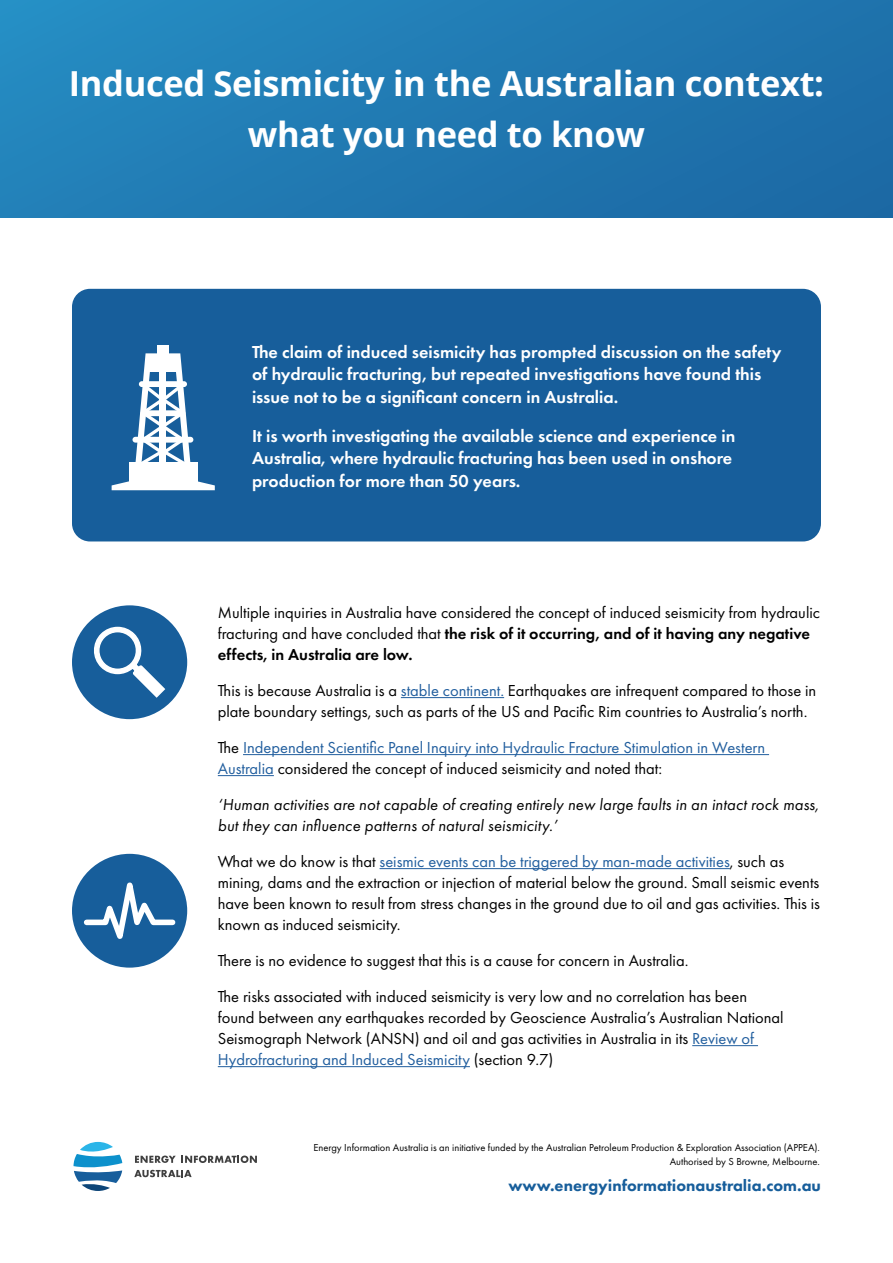
<style>
.page{position:relative;width:893px;height:1263px;background:#fff}
.page>*{position:absolute;margin:0;border:0;box-sizing:border-box;transform-origin:0 0}
.t1{font:700 34.5px/51px "Open Sans";letter-spacing:-.01em;color:#fff;text-align:center}
.t2{font:600 18px/22.5px "Futura PT";color:#fff}
.t3{font:16.5px/21px "Futura PT";color:#000}
.t4{font:16.5px/21px "Futura PT";color:#215e9e}
.t5{font:italic 16.5px/21px "Futura PT";letter-spacing:.01em;color:#000}
.t6{font:800 16.5px "Futura PT";color:#175e9b}
.t7{font:10.5px/13.5px "Futura PT";color:#000;text-align:right}
.s1{font-weight:600}
.s2{color:#215e9e}
.s3{color:#000}
</style>
<div class="page">
<div style="left:72px;top:289px;width:749px;height:252px;background:#175e9b;border-radius:18px"></div>
<div style="left:0;top:0;width:893px;height:217px;background:linear-gradient(to right,#2588be,#1d6ca7)"></div>
<svg style="left:74px;top:1142px;width:48px;height:49px"></svg>
<svg style="left:135px;top:1155px;width:122px;height:8px"></svg>
<svg style="left:134px;top:1170px;width:58px;height:7px"></svg>
<hr style="left:401px;top:697px;width:103px;height:1px;background:#215e9e">
<hr style="left:243px;top:754px;width:526px;height:1px;background:#215e9e">
<hr style="left:218px;top:775px;width:56px;height:1px;background:#215e9e">
<hr style="left:380px;top:868px;width:350px;height:1px;background:#215e9e">
<hr style="left:692px;top:1045px;width:66px;height:1px;background:#215e9e">
<hr style="left:218px;top:1066px;width:252px;height:1px;background:#215e9e">
<svg style="left:72px;top:854px;width:115px;height:114px"></svg>
<div style="left:157px;top:345px;width:11px;height:12px;background:#fff"></div>
<svg style="left:112px;top:353px;width:103px;height:137px"></svg>
<svg style="left:72px;top:605px;width:115px;height:114px"></svg>
<h1 class="t1" style="left:69px;top:58px;width:757px">Induced Seismicity in the Australian context: what you need to know</h1>
<p class="t2" style="left:252px;top:340px;width:531px">The claim of induced seismicity has prompted discussion on the safety of hydraulic fracturing, but repeated investigations have found this issue not to be a significant concern in Australia.</p>
<p class="t2" style="left:252px;top:424px;width:485px">It is worth investigating the available science and experience in<br>Australia, where hydraulic fracturing has been used in onshore production for more than 50 years.</p>
<p class="t3" style="left:218px;top:602px;width:604px">Multiple inquiries in Australia have considered the concept of induced seismicity from hydraulic fracturing and have concluded that <span class="s1">the risk of it occurring, and of it having any negative effects, in Australia are low.</span></p>
<p class="t3" style="left:218px;top:680px;width:600px">This is because Australia is a <span class="s2">stable continent.</span> Earthquakes are infrequent compared to those in plate boundary settings, such as parts of the US and Pacific Rim countries to Australia’s north.</p>
<p class="t4" style="left:218px;top:737px;width:549px"><span class="s3">The</span> Independent Scientific Panel Inquiry into Hydraulic Fracture Stimulation in Western<br>Australia <span class="s3">considered the concept of induced seismicity and noted that:</span></p>
<p class="t5" style="left:218px;top:794px;width:602px">‘Human activities are not capable of creating entirely new large faults in an intact rock mass, but they can influence patterns of natural seismicity.’</p>
<p class="t3" style="left:218px;top:851px;width:604px">What we do know is that <span class="s2">seismic events can be triggered by man-made activities</span>, such as mining, dams and the extraction or injection of material below the ground. Small seismic events have been known to result from stress changes in the ground due to oil and gas activities. This is known as induced seismicity.</p>
<p class="t3" style="left:218px;top:942px;width:531px;line-height:36px">There is no evidence to suggest that this is a cause for concern in Australia.<br>The risks associated with induced seismicity is very low and no correlation has been</p>
<p class="t3" style="left:218px;top:1007px;width:567px">found between any earthquakes recorded by Geoscience Australia’s Australian National<br>Seismograph Network (ANSN) and oil and gas activities in Australia in its <span class="s2">Review of<br>Hydrofracturing and Induced Seismicity</span> (section 9.7)</p>
<p class="t7" style="left:313px;top:1141px;width:508px">Energy Information Australia is an initiative funded by the Australian Petroleum Production &amp; Exploration Association (APPEA).<br>Authorised by S Browne, Melbourne.</p>
<p class="t6" style="left:509px;top:1175px;width:314px">www.energyinformationaustralia.com.au</p>
</div>
